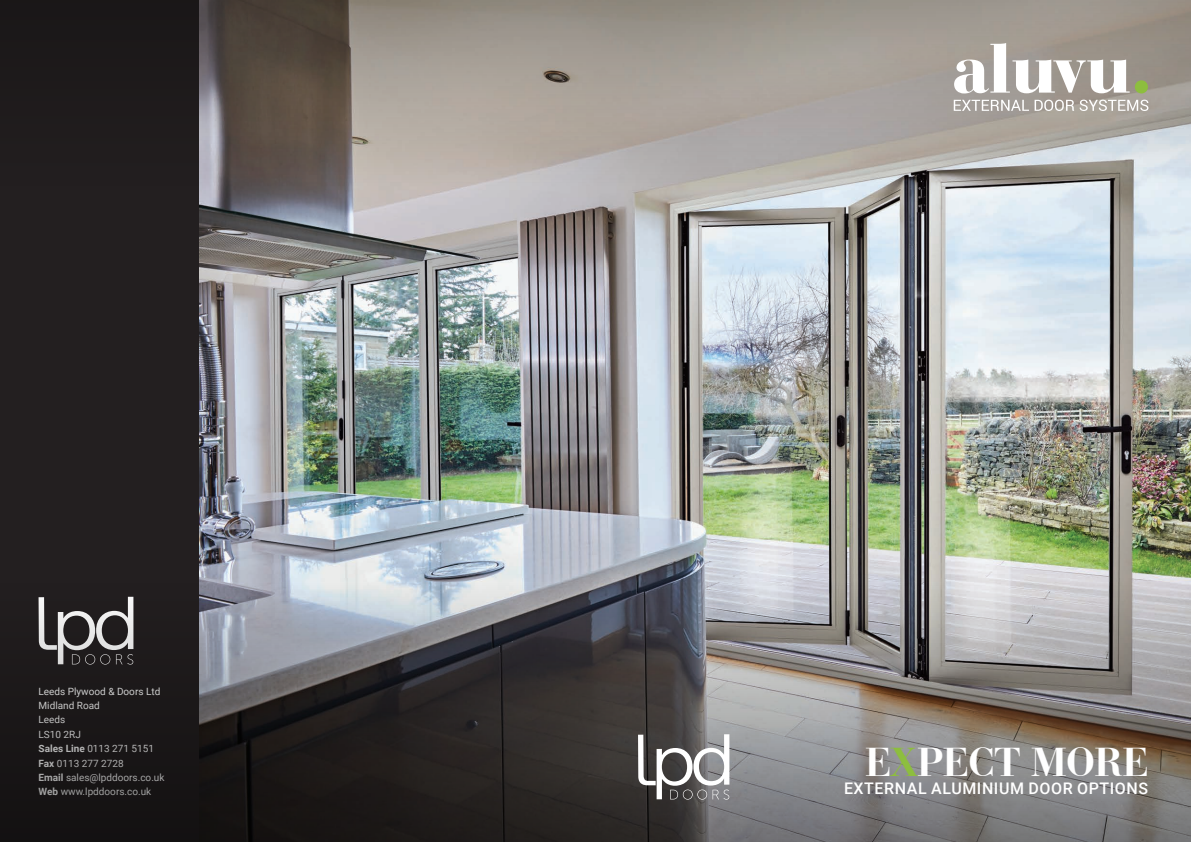
<style>
.page{position:relative;width:1191px;height:842px;background:#231f20}
.page>*{position:absolute;margin:0;border:0;box-sizing:border-box;transform-origin:0 0}
.t1{font:700 42px "Bauer Bodoni BT";color:#fff}
.t2{font:500 16px "Roboto";letter-spacing:.035em;color:#fff}
.t3{font:10px "Roboto";color:#fff}
.s1{font-weight:700}
.s2{color:#8dbe3e}
</style>
<div class="page">
<img style="left:200px;top:257px;width:991px;height:229px">
<svg style="left:199px;top:0;width:992px;height:257px;background:#a09c98"></svg>
<svg style="left:954px;top:43px;width:175px;height:50px;background:#c3beb9"></svg>
<div style="left:1134px;top:80px;width:14px;height:13px;background:#8dbe3e;border-radius:50%"></div>
<svg style="left:953px;top:100px;width:195px;height:11px;background:#c0bcb7"></svg>
<img style="left:0;top:486px;width:1191px;height:356px">
<svg style="left:638px;top:734px;width:91px;height:66px;background:#858484"></svg>
<p class="t3" style="left:39px;top:684px;width:123px">Leeds Plywood &amp; Doors Ltd</p>
<p class="t3" style="left:39px;top:698px;width:63px">Midland Road</p>
<p class="t3" style="left:39px;top:713px;width:28px">Leeds</p>
<p class="t3" style="left:39px;top:727px;width:44px">LS10 2RJ</p>
<p class="t3" style="left:39px;top:742px;width:117px"><span class="s1">Sales Line</span> 0113 271 5151</p>
<p class="t3" style="left:39px;top:756px;width:87px"><span class="s1">Fax</span> 0113 277 2728</p>
<p class="t3" style="left:39px;top:770px;width:127px"><span class="s1">Email</span> sales@lpddoors.co.uk</p>
<p class="t3" style="left:39px;top:785px;width:114px"><span class="s1">Web</span> www.lpddoors.co.uk</p>
<p class="t2" style="left:844px;top:777px;width:306px">EXTERNAL ALUMINIUM DOOR OPTIONS</p>
<p class="t1" style="left:865px;top:735px;width:284px">E<span class="s2">X</span>PECT MORE</p>
</div>
